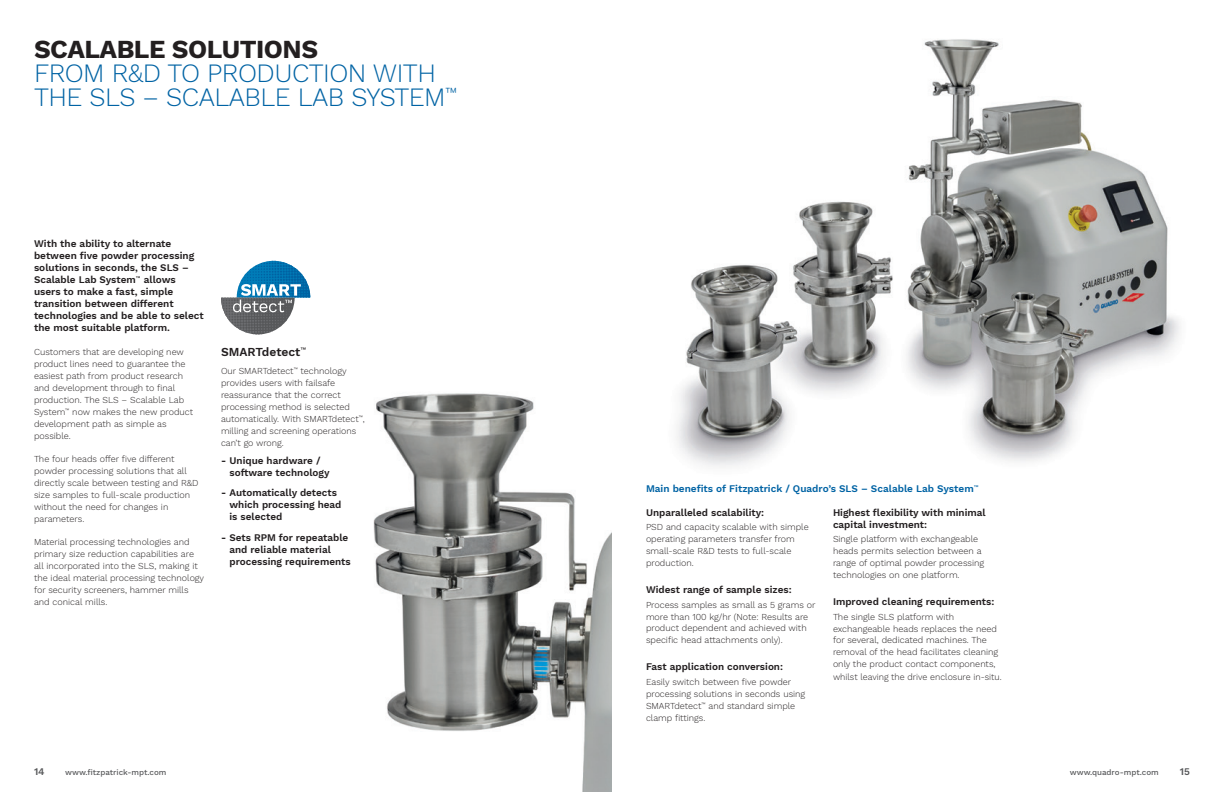
<style>
.page{position:relative;width:1224px;height:792px;background:#fff}
.page>*{position:absolute;margin:0;border:0;box-sizing:border-box;transform-origin:0 0}
.t1{font:300 26px/24px "Work Sans";letter-spacing:-.02em;color:#0063a4}
.t2{font:700 26px "Work Sans";letter-spacing:-.02em;color:#231f20}
.t3{font:600 12px "Work Sans";color:#231f20}
.t4{font:600 10px/12px "Work Sans";color:#231f20}
.t5{font:600 10px "Work Sans";color:#0063a4}
.t6{font:600 10px "Work Sans";color:#57585a}
.t7{font:300 9px/12px "Work Sans";color:#231f20}
.t8{font:500 8px "Work Sans";color:#57585a}
</style>
<div class="page">
<img style="left:677px;top:39px;width:503px;height:428px">
<img style="left:373px;top:393px;width:239px;height:399px">
<svg style="left:221px;top:261px;width:89px;height:73px"></svg>
<h1 class="t2" style="left:34px;top:34px;width:286px">SCALABLE SOLUTIONS</h1>
<h1 class="t1" style="left:34px;top:62px;width:425px">FROM R&amp;D TO PRODUCTION WITH<br>THE SLS – SCALABLE LAB SYSTEM<sup>™</sup></h1>
<p class="t4" style="left:34px;top:238px;width:171px">With the ability to alternate between five powder processing solutions in seconds, the SLS –<br>Scalable Lab System<sup>™</sup> allows users to make a fast, simple transition between different technologies and be able to select the most suitable platform.</p>
<p class="t7" style="left:34px;top:346px;width:161px">Customers that are developing new product lines need to guarantee the easiest path from product research and development through to final production. The SLS – Scalable Lab<br>System<sup>™</sup> now makes the new product development path as simple as possible.</p>
<p class="t7" style="left:34px;top:453px;width:166px">The four heads offer five different powder processing solutions that all directly scale between testing and R&amp;D size samples to full-scale production without the need for changes in parameters.</p>
<p class="t7" style="left:34px;top:537px;width:172px">Material processing technologies and primary size reduction capabilities are all incorporated into the SLS, making it the ideal material processing technology for security screeners, hammer mills and conical mills.</p>
<h2 class="t3" style="left:221px;top:345px;width:87px">SMARTdetect<sup>™</sup></h2>
<p class="t7" style="left:221px;top:365px;width:145px">Our SMARTdetect<sup>™</sup> technology provides users with failsafe reassurance that the correct processing method is selected automatically. With SMARTdetect<sup>™</sup>, milling and screening operations can’t go wrong.</p>
<p class="t4" style="left:230px;top:455px;width:102px;text-indent:-9px">- Unique hardware / software technology</p>
<p class="t4" style="left:230px;top:487px;width:113px;text-indent:-9px">- Automatically detects which processing head is selected</p>
<p class="t4" style="left:230px;top:532px;width:123px;text-indent:-9px">- Sets RPM for repeatable and reliable material processing requirements</p>
<p class="t5" style="left:646px;top:483px;width:334px">Main benefits of Fitzpatrick / Quadro’s SLS – Scalable Lab System<sup>™</sup></p>
<p class="t4" style="left:646px;top:507px;width:120px">Unparalleled scalability:</p>
<p class="t7" style="left:646px;top:522px;width:164px">PSD and capacity scalable with simple operating parameters transfer from small-scale R&amp;D tests to full-scale production.</p>
<p class="t4" style="left:646px;top:584px;width:147px">Widest range of sample sizes:</p>
<p class="t7" style="left:646px;top:599px;width:171px">Process samples as small as 5 grams or more than 100 kg/hr (Note: Results are product dependent and achieved with specific head attachments only).</p>
<p class="t4" style="left:646px;top:661px;width:139px">Fast application conversion:</p>
<p class="t7" style="left:646px;top:676px;width:161px">Easily switch between five powder processing solutions in seconds using<br>SMARTdetect<sup>™</sup> and standard simple clamp fittings.</p>
<p class="t4" style="left:833px;top:507px;width:154px">Highest flexibility with minimal capital investment:</p>
<p class="t7" style="left:833px;top:534px;width:153px">Single platform with exchangeable heads permits selection between a range of optimal powder processing technologies on one platform.</p>
<p class="t4" style="left:833px;top:596px;width:163px">Improved cleaning requirements:</p>
<p class="t7" style="left:833px;top:611px;width:170px">The single SLS platform with exchangeable heads replaces the need for several, dedicated machines. The removal of the head facilitates cleaning only the product contact components, whilst leaving the drive enclosure in-situ.</p>
<p class="t6" style="left:34px;top:765px;width:12px">14</p>
<p class="t8" style="left:65px;top:767px;width:103px">www.fitzpatrick-mpt.com</p>
<p class="t8" style="left:1070px;top:767px;width:91px">www.quadro-mpt.com</p>
<p class="t6" style="left:1180px;top:765px;width:12px">15</p>
</div>
